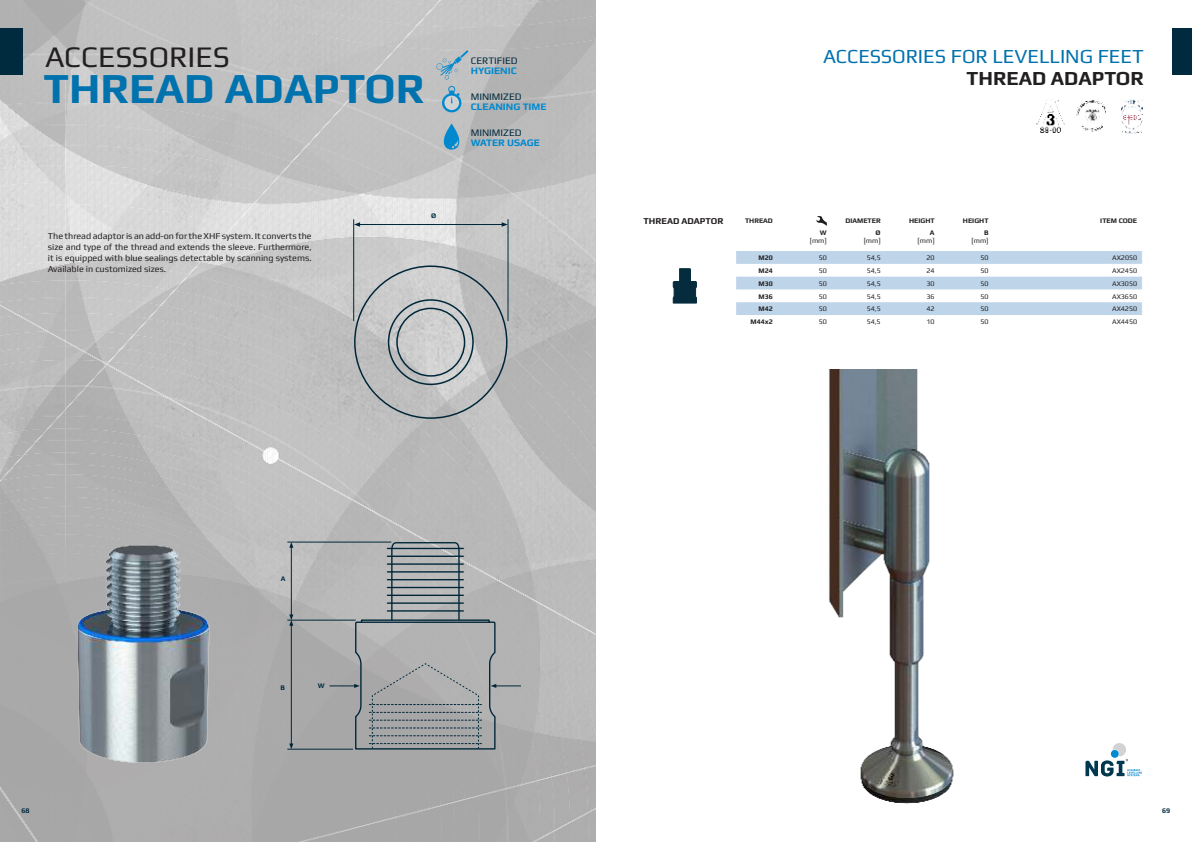
<style>
.page{position:relative;width:1192px;height:842px;background:#fff}
.page>*{position:absolute;margin:0;border:0;box-sizing:border-box;transform-origin:0 0}
.t1{font:700 43px "Play";color:#0072ae}
.t2{font:30px "Play";color:#221f1f}
.t3{font:20px "Play";color:#0072ae}
.t4{font:700 20px "Play";color:#221f1f}
.t5{font:700 10px "Play";color:#0089cf}
.t6{font:10px "Play";color:#002a3e}
.t7{font:9px/11px "Play";color:#221f1f;text-align:justify}
.t8{font:700 9px "Play";color:#221f1f}
.t9{font:7px "Play";color:#221f1f}
.t10{font:700 7px/12px "Play";color:#221f1f;text-align:right}
.t11{font:700 7px "Play";color:#002d41}
.t12{font:700 7px "Play";color:#002a3e}
</style>
<div class="page">
<img style="left:0;top:0;width:595px;height:842px">
<div style="left:1171px;top:29px;width:20px;height:46px;background:#002a3e"></div>
<div style="left:0;top:29px;width:23px;height:46px;background:#002a3e"></div>
<svg style="left:443px;top:124px;width:16px;height:26px"></svg>
<svg style="left:442px;top:93px;width:19px;height:19px"></svg>
<div style="left:448px;top:86px;width:7px;height:7px;border:1px solid #0089cf;border-radius:50%"></div>
<div style="left:444px;top:96px;width:15px;height:14px;background:#d1d2d4;border-radius:50%"></div>
<svg style="left:449px;top:90px;width:10px;height:13px"></svg>
<svg style="left:436px;top:50px;width:32px;height:30px"></svg>
<img style="left:1121px;top:100px;width:21px;height:33px">
<img style="left:1036px;top:100px;width:28px;height:33px">
<img style="left:1076px;top:100px;width:29px;height:32px">
<img style="left:0;top:491px;width:297px;height:337px">
<hr style="left:507px;top:219px;width:1px;height:102px;background:#002739">
<hr style="left:353px;top:219px;width:1px;height:102px;background:#002739">
<hr style="left:359px;top:224px;width:143px;height:1px;background:#002739">
<svg style="left:501px;top:222px;width:6px;height:5px"></svg>
<svg style="left:354px;top:222px;width:6px;height:5px"></svg>
<div style="left:388px;top:299px;width:85px;height:86px;border:2px solid #002739;border-radius:50%"></div>
<div style="left:396px;top:308px;width:69px;height:69px;border:2px solid #002739;border-radius:50%"></div>
<svg style="left:737px;top:251px;width:403px;height:64px"></svg>
<svg style="left:816px;top:216px;width:10px;height:10px"></svg>
<svg style="left:672px;top:268px;width:24px;height:35px"></svg>
<svg style="left:1126px;top:759px;width:15px;height:17px"></svg>
<hr style="left:291px;top:546px;width:1px;height:70px;background:#002739">
<svg style="left:289px;top:543px;width:4px;height:5px"></svg>
<hr style="left:287px;top:542px;width:104px;height:1px;background:#002739">
<hr style="left:287px;top:749px;width:66px;height:1px;background:#002739">
<hr style="left:291px;top:624px;width:1px;height:120px;background:#002739">
<svg style="left:289px;top:743px;width:4px;height:6px"></svg>
<svg style="left:289px;top:614px;width:4px;height:12px"></svg>
<hr style="left:287px;top:620px;width:68px;height:1px;background:#002739">
<svg style="left:329px;top:541px;width:192px;height:209px;background:#a5a7a8"></svg>
<img style="left:829px;top:369px;width:297px;height:435px">
<h2 class="t2" style="left:45px;top:42px;width:186px">ACCESSORIES</h2>
<h1 class="t1" style="left:44px;top:71px;width:382px">THREAD ADAPTOR</h1>
<p class="t7" style="left:48px;top:230px;width:265px">The thread adaptor is an add-on for the XHF system. It converts the size and type of the thread and extends the sleeve. Furthermore, it is equipped with blue sealings detectable by scanning systems.<br>Available in customized sizes.</p>
<p class="t11" style="left:431px;top:213px;width:7px">Ø</p>
<p class="t6" style="left:470px;top:55px;width:48px">CERTIFIED</p>
<p class="t5" style="left:470px;top:66px;width:47px">HYGIENIC</p>
<p class="t6" style="left:470px;top:92px;width:52px">MINIMIZED</p>
<p class="t5" style="left:470px;top:103px;width:77px">CLEANING TIME</p>
<p class="t6" style="left:470px;top:128px;width:52px">MINIMIZED</p>
<p class="t5" style="left:470px;top:139px;width:71px">WATER USAGE</p>
<h3 class="t3" style="left:822px;top:46px;width:322px">ACCESSORIES FOR LEVELLING FEET</h3>
<h3 class="t4" style="left:966px;top:70px;width:179px">THREAD ADAPTOR</h3>
<p class="t8" style="left:643px;top:217px;width:81px">THREAD ADAPTOR</p>
<p class="t10" style="left:745px;top:215px;width:29px">THREAD</p>
<p class="t10" style="left:819px;top:227px;width:8px">W</p>
<p class="t9" style="left:809px;top:237px;width:19px">[mm]</p>
<p class="t10" style="left:845px;top:215px;width:37px">DIAMETER<br>Ø</p>
<p class="t9" style="left:863px;top:237px;width:19px">[mm]</p>
<p class="t10" style="left:908px;top:215px;width:27px">HEIGHT<br>A</p>
<p class="t9" style="left:917px;top:237px;width:19px">[mm]</p>
<p class="t10" style="left:962px;top:215px;width:27px">HEIGHT<br>B</p>
<p class="t9" style="left:971px;top:237px;width:19px">[mm]</p>
<p class="t10" style="left:1100px;top:215px;width:38px">ITEM CODE</p>
<p class="t10" style="left:758px;top:252px;width:16px">M20</p>
<p class="t9" style="left:818px;top:254px;width:10px">50</p>
<p class="t9" style="left:866px;top:254px;width:15px">54,5</p>
<p class="t9" style="left:926px;top:254px;width:10px">20</p>
<p class="t9" style="left:980px;top:254px;width:10px">50</p>
<p class="t9" style="left:1111px;top:254px;width:27px">AX2050</p>
<p class="t10" style="left:758px;top:265px;width:16px">M24</p>
<p class="t9" style="left:818px;top:266px;width:10px">50</p>
<p class="t9" style="left:866px;top:266px;width:15px">54,5</p>
<p class="t9" style="left:926px;top:266px;width:10px">24</p>
<p class="t9" style="left:980px;top:266px;width:10px">50</p>
<p class="t9" style="left:1111px;top:266px;width:27px">AX2450</p>
<p class="t10" style="left:758px;top:278px;width:16px">M30</p>
<p class="t9" style="left:818px;top:279px;width:10px">50</p>
<p class="t9" style="left:866px;top:279px;width:15px">54,5</p>
<p class="t9" style="left:926px;top:279px;width:10px">30</p>
<p class="t9" style="left:980px;top:279px;width:10px">50</p>
<p class="t9" style="left:1111px;top:279px;width:27px">AX3050</p>
<p class="t10" style="left:758px;top:291px;width:16px">M36</p>
<p class="t9" style="left:818px;top:292px;width:10px">50</p>
<p class="t9" style="left:866px;top:292px;width:15px">54,5</p>
<p class="t9" style="left:926px;top:292px;width:10px">36</p>
<p class="t9" style="left:980px;top:292px;width:10px">50</p>
<p class="t9" style="left:1111px;top:292px;width:27px">AX3650</p>
<p class="t10" style="left:758px;top:303px;width:16px">M42</p>
<p class="t9" style="left:818px;top:305px;width:10px">50</p>
<p class="t9" style="left:866px;top:305px;width:15px">54,5</p>
<p class="t9" style="left:926px;top:305px;width:10px">42</p>
<p class="t9" style="left:980px;top:305px;width:10px">50</p>
<p class="t9" style="left:1111px;top:305px;width:27px">AX4250</p>
<p class="t10" style="left:750px;top:316px;width:24px">M44x2</p>
<p class="t9" style="left:818px;top:318px;width:10px">50</p>
<p class="t9" style="left:866px;top:318px;width:15px">54,5</p>
<p class="t9" style="left:926px;top:318px;width:10px">10</p>
<p class="t9" style="left:980px;top:318px;width:10px">50</p>
<p class="t9" style="left:1111px;top:318px;width:27px">AX4450</p>
<p class="t11" style="left:281px;top:576px;width:6px">A</p>
<p class="t11" style="left:280px;top:685px;width:6px">B</p>
<p class="t11" style="left:317px;top:683px;width:8px">W</p>
<p class="t12" style="left:22px;top:808px;width:10px">68</p>
<p class="t12" style="left:1161px;top:808px;width:10px">69</p>
</div>
